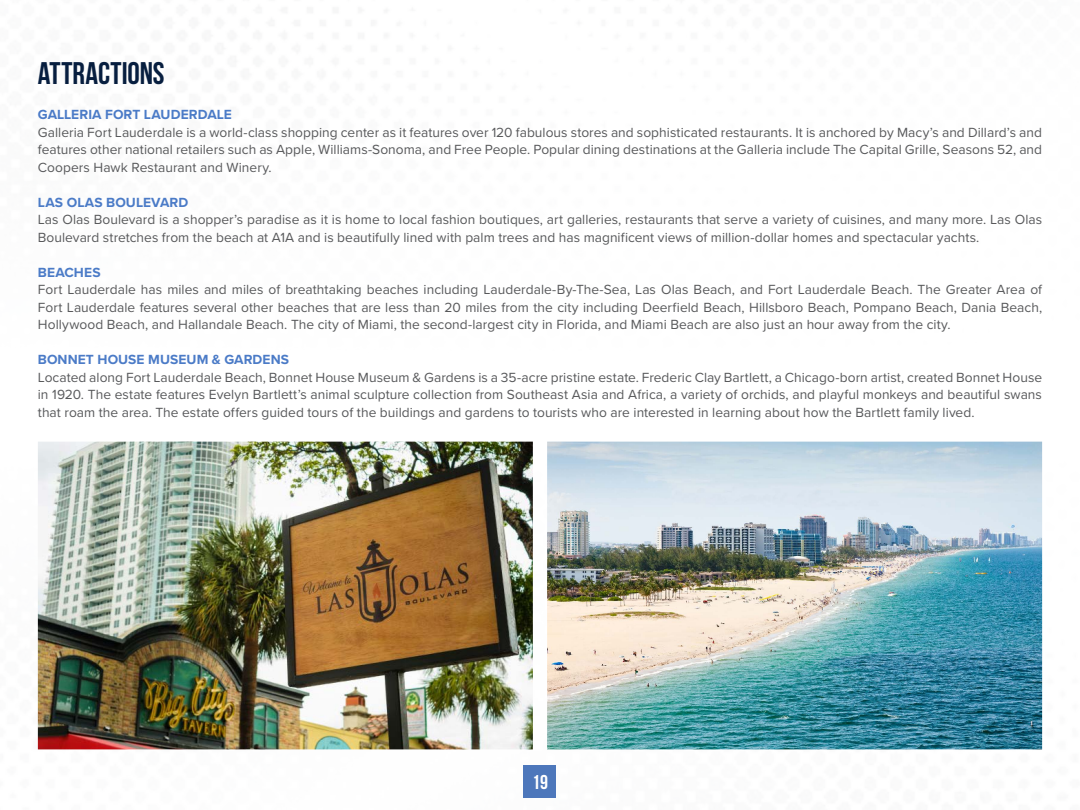
<style>
.page{position:relative;width:1080px;height:810px;background:#fff}
.page>*{position:absolute;margin:0;border:0;box-sizing:border-box;transform-origin:0 0}
.t1{font:700 31.25px "Bebas Neue";color:#071e3f}
.t2{font:700 20px "Bebas Neue";color:#fff}
.t3{font:13.75px/17.5px "Proxima Nova";letter-spacing:.005em;color:#58595b;text-align:justify}
.t4{font:700 13.75px "Proxima Nova";letter-spacing:.005em;color:#4b7bc7}
</style>
<div class="page">
<div style="left:524px;top:765px;width:32px;height:32px;background:#4d77bb"></div>
<img style="left:38px;top:442px;width:495px;height:307px">
<img style="left:547px;top:442px;width:495px;height:307px">
<h1 class="t1" style="left:38px;top:56px;width:128px">ATTRACTIONS</h1>
<p class="t4" style="left:38px;top:104px;width:196px">GALLERIA FORT LAUDERDALE</p>
<p class="t3" style="left:38px;top:123px;width:1006px">Galleria Fort Lauderdale is a world-class shopping center as it features over 120 fabulous stores and sophisticated restaurants. It is anchored by Macy’s and Dillard’s and features other national retailers such as Apple, Williams-Sonoma, and Free People. Popular dining destinations at the Galleria include The Capital Grille, Seasons 52, and Coopers Hawk Restaurant and Winery.</p>
<p class="t4" style="left:38px;top:192px;width:152px">LAS OLAS BOULEVARD</p>
<p class="t3" style="left:38px;top:210px;width:1006px">Las Olas Boulevard is a shopper’s paradise as it is home to local fashion boutiques, art galleries, restaurants that serve a variety of cuisines, and many more. Las Olas<br>Boulevard stretches from the beach at A1A and is beautifully lined with palm trees and has magnificent views of million-dollar homes and spectacular yachts.</p>
<p class="t4" style="left:38px;top:262px;width:64px">BEACHES</p>
<p class="t3" style="left:38px;top:280px;width:1006px">Fort Lauderdale has miles and miles of breathtaking beaches including Lauderdale-By-The-Sea, Las Olas Beach, and Fort Lauderdale Beach. The Greater Area of Fort Lauderdale features several other beaches that are less than 20 miles from the city including Deerfield Beach, Hillsboro Beach, Pompano Beach, Dania Beach, Hollywood Beach, and Hallandale Beach. The city of Miami, the second-largest city in Florida, and Miami Beach are also just an hour away from the city.</p>
<p class="t4" style="left:38px;top:349px;width:253px">BONNET HOUSE MUSEUM &amp; GARDENS</p>
<p class="t3" style="left:38px;top:368px;width:1006px">Located along Fort Lauderdale Beach, Bonnet House Museum &amp; Gardens is a 35-acre pristine estate. Frederic Clay Bartlett, a Chicago-born artist, created Bonnet House in 1920. The estate features Evelyn Bartlett’s animal sculpture collection from Southeast Asia and Africa, a variety of orchids, and playful monkeys and beautiful swans that roam the area. The estate offers guided tours of the buildings and gardens to tourists who are interested in learning about how the Bartlett family lived.</p>
<h2 class="t2" style="left:532px;top:771px;width:17px">19</h2>
</div>
